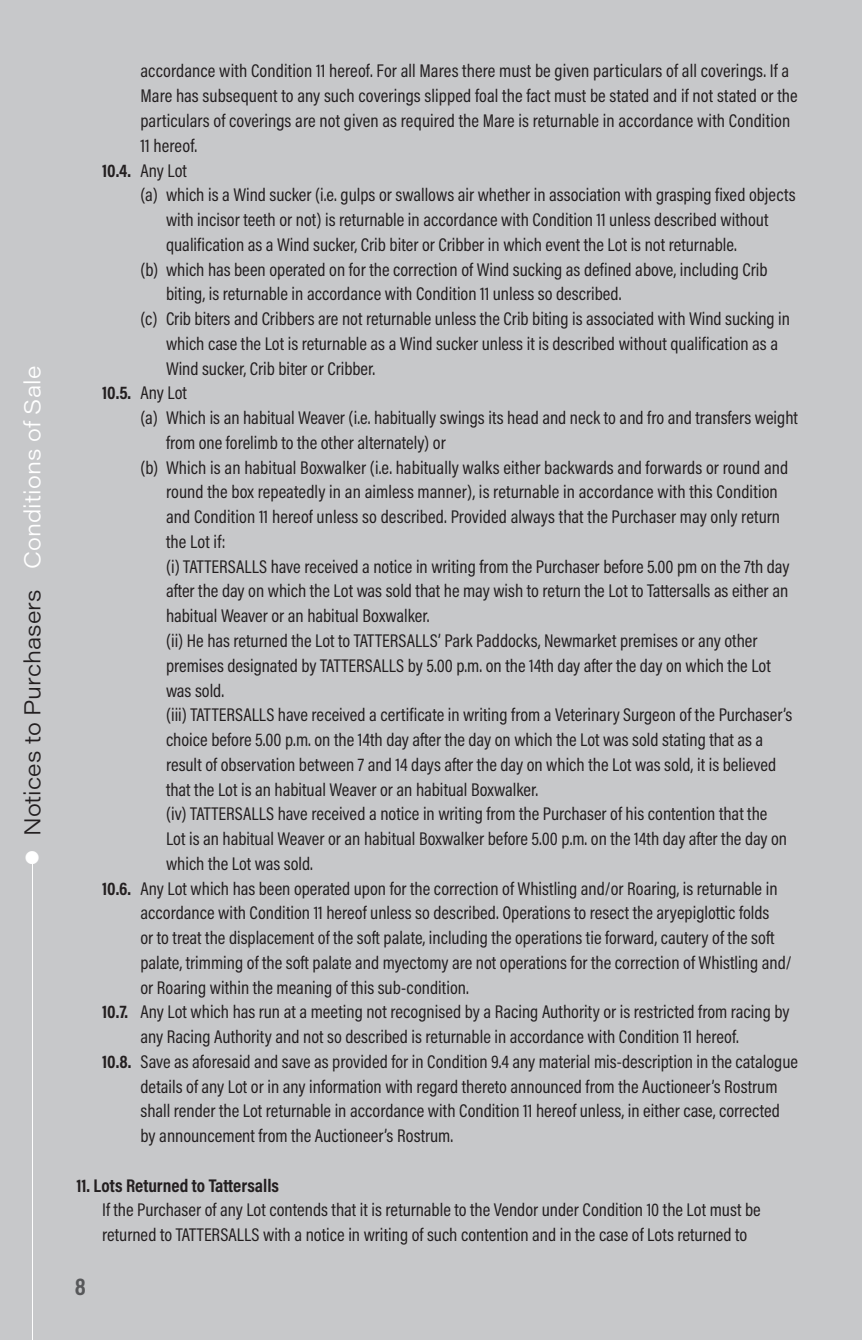
<style>
.page{position:relative;width:862px;height:1340px;background:#fff}
.page>*{position:absolute;margin:0;border:0;box-sizing:border-box;transform-origin:0 0}
.t1{font:700 24.75px "Acumin Pro Cond";color:#57585a}
.t2{font:300 22.5px "Acumin Pro Wide";color:#231f20}
.t3{font:18.45px/24.8px "Acumin Pro Cond";color:#231f20}
.t4{font:700 18.45px "Acumin Pro Cond";color:#231f20}
.s1{color:#fff}
.s2{font-weight:700}
</style>
<div class="page">
<div style="left:0;top:0;width:861px;height:1339px;background:#c7c8ca"></div>
<hr style="left:32px;top:855px;width:1px;height:484px;background:#fff">
<p class="t2" style="left:17px;top:866px;width:501px;rotate:-90deg"><span class="s1">●</span> Notices to Purchasers <span class="s1">Conditions of Sale</span></p>
<p class="t3" style="left:140px;top:58px;width:658px">accordance with Condition 11 hereof. For all Mares there must be given particulars of all coverings. If a Mare has subsequent to any such coverings slipped foal the fact must be stated and if not stated or the particulars of coverings are not given as required the Mare is returnable in accordance with Condition 11 hereof.</p>
<p class="t3" style="left:102px;top:157px;width:86px"><span class="s2">10.4.</span> Any Lot</p>
<p class="t3" style="left:166px;top:182px;width:630px;text-indent:-26px">(a) which is a Wind sucker (i.e. gulps or swallows air whether in association with grasping fixed objects with incisor teeth or not) is returnable in accordance with Condition 11 unless described without qualification as a Wind sucker, Crib biter or Cribber in which event the Lot is not returnable.</p>
<p class="t3" style="left:166px;top:256px;width:602px;text-indent:-26px">(b) which has been operated on for the correction of Wind sucking as defined above, including Crib biting, is returnable in accordance with Condition 11 unless so described.</p>
<p class="t3" style="left:166px;top:306px;width:625px;text-indent:-26px">(c) Crib biters and Cribbers are not returnable unless the Crib biting is associated with Wind sucking in which case the Lot is returnable as a Wind sucker unless it is described without qualification as a<br>Wind sucker, Crib biter or Cribber.</p>
<p class="t3" style="left:102px;top:380px;width:86px"><span class="s2">10.5.</span> Any Lot</p>
<p class="t3" style="left:166px;top:405px;width:633px;text-indent:-26px">(a) Which is an habitual Weaver (i.e. habitually swings its head and neck to and fro and transfers weight from one forelimb to the other alternately) or</p>
<p class="t3" style="left:166px;top:454px;width:623px;text-indent:-26px">(b) Which is an habitual Boxwalker (i.e. habitually walks either backwards and forwards or round and round the box repeatedly in an aimless manner), is returnable in accordance with this Condition and Condition 11 hereof unless so described. Provided always that the Purchaser may only return the Lot if:</p>
<p class="t3" style="left:166px;top:553px;width:624px;text-align:justify">(i) TATTERSALLS have received a notice in writing from the Purchaser before 5.00 pm on the 7th day after the day on which the Lot was sold that he may wish to return the Lot to Tattersalls as either an habitual Weaver or an habitual Boxwalker.</p>
<p class="t3" style="left:166px;top:628px;width:606px">(ii) He has returned the Lot to TATTERSALLS’ Park Paddocks, Newmarket premises or any other premises designated by TATTERSALLS by 5.00 p.m. on the 14th day after the day on which the Lot was sold.</p>
<p class="t3" style="left:166px;top:702px;width:627px">(iii) TATTERSALLS have received a certificate in writing from a Veterinary Surgeon of the Purchaser’s choice before 5.00 p.m. on the 14th day after the day on which the Lot was sold stating that as a result of observation between 7 and 14 days after the day on which the Lot was sold, it is believed that the Lot is an habitual Weaver or an habitual Boxwalker.</p>
<p class="t3" style="left:166px;top:801px;width:622px">(iv) TATTERSALLS have received a notice in writing from the Purchaser of his contention that the<br>Lot is an habitual Weaver or an habitual Boxwalker before 5.00 p.m. on the 14th day after the day on which the Lot was sold.</p>
<p class="t3" style="left:140px;top:875px;width:652px;text-indent:-38px"><span class="s2">10.6.</span> Any Lot which has been operated upon for the correction of Whistling and/or Roaring, is returnable in accordance with Condition 11 hereof unless so described. Operations to resect the aryepiglottic folds<br>or to treat the displacement of the soft palate, including the operations tie forward, cautery of the soft palate, trimming of the soft palate and myectomy are not operations for the correction of Whistling and/ or Roaring within the meaning of this sub-condition.</p>
<p class="t3" style="left:140px;top:999px;width:650px;text-indent:-38px"><span class="s2">10.7.</span> Any Lot which has run at a meeting not recognised by a Racing Authority or is restricted from racing by any Racing Authority and not so described is returnable in accordance with Condition 11 hereof.</p>
<p class="t3" style="left:140px;top:1048px;width:658px;text-indent:-38px"><span class="s2">10.8.</span> Save as aforesaid and save as provided for in Condition 9.4 any material mis-description in the catalogue details of any Lot or in any information with regard thereto announced from the Auctioneer’s Rostrum shall render the Lot returnable in accordance with Condition 11 hereof unless, in either case, corrected by announcement from the Auctioneer’s Rostrum.</p>
<p class="t4" style="left:77px;top:1173px;width:204px">11. Lots Returned to Tattersalls</p>
<p class="t3" style="left:102px;top:1197px;width:659px">If the Purchaser of any Lot contends that it is returnable to the Vendor under Condition 10 the Lot must be returned to TATTERSALLS with a notice in writing of such contention and in the case of Lots returned to</p>
<h1 class="t1" style="left:75px;top:1269px;width:13px">8</h1>
</div>
